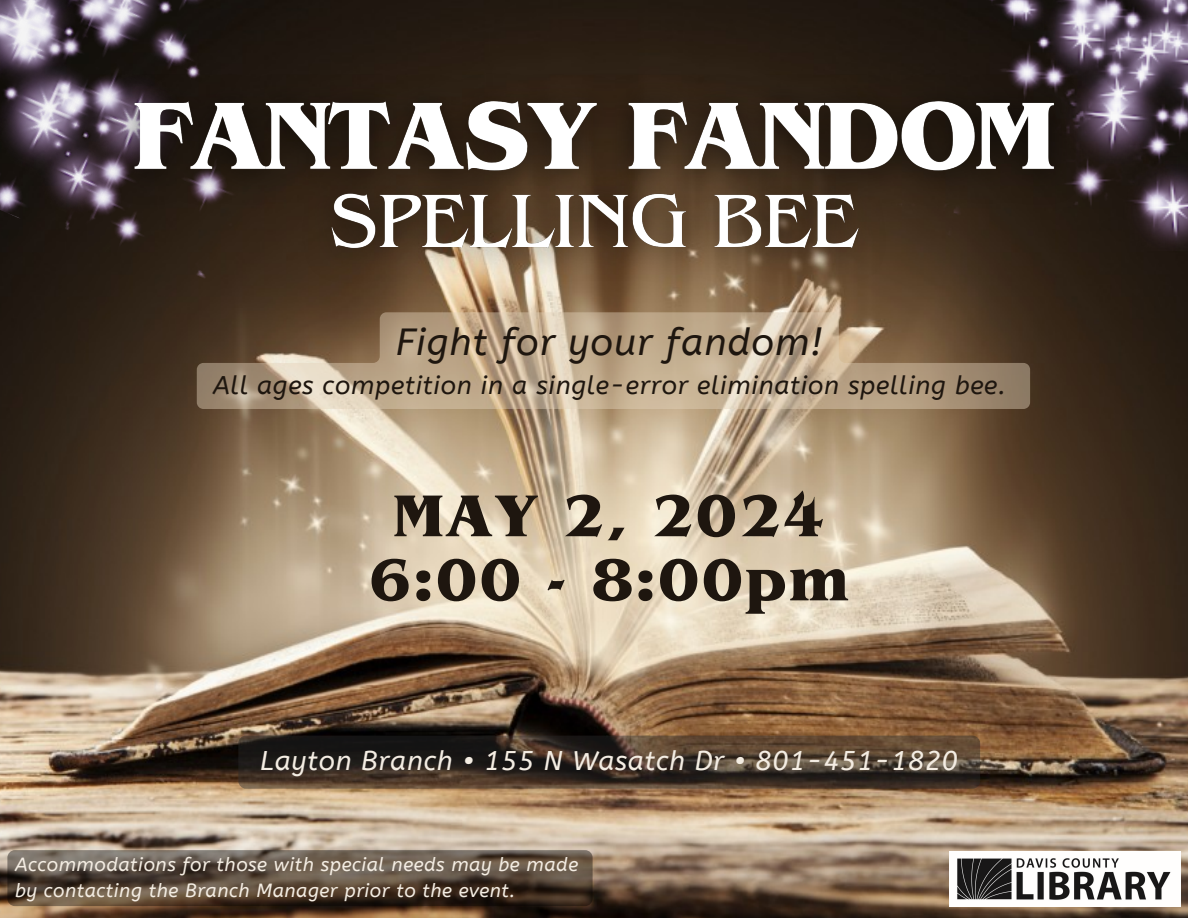
<style>
.page{position:relative;width:1188px;height:918px;background:#fff}
.page>*{position:absolute;margin:0;border:0;box-sizing:border-box;transform-origin:0 0}
.t1{font:700 61.8px/64.2px "Benguiat Pro ITC";letter-spacing:.03em;color:#1e160f;text-align:center}
.t2{font:italic 37.65px "A Bee Zee";letter-spacing:.03em;color:#1e160f}
.t3{font:italic 27px "A Bee Zee";letter-spacing:.03em;color:#f4ede3}
.t4{font:italic 25.5px "A Bee Zee";letter-spacing:.03em;color:#1e160f}
.t5{font:italic 19.05px "A Bee Zee";letter-spacing:.03em;color:#f4ede3}
</style>
<div class="page">
<img style="left:0;top:0;width:1188px;height:918px">
<img style="left:950px;top:851px;width:230px;height:55px">
<img style="left:871px;top:0;width:317px;height:251px">
<img style="left:0;top:0;width:406px;height:306px">
<svg style="left:197px;top:312px;width:833px;height:97px;background:#aa957a"></svg>
<img style="left:92px;top:61px;width:1007px;height:234px">
<div style="left:7px;top:850px;width:586px;height:56px;background:#000;border-radius:8px;opacity:.4"></div>
<div style="left:238px;top:736px;width:742px;height:53px;background:#2b2b2b;border-radius:8px;opacity:.45"></div>
<h3 class="t2" style="left:396px;top:320px;width:428px">Fight for your fandom!</h3>
<h3 class="t4" style="left:213px;top:371px;width:794px">All ages competition in a single-error elimination spelling bee.</h3>
<h4 class="t1" style="left:369px;top:493px;width:482px">MAY 2, 2024<br>6:00 - 8:00pm</h4>
<p class="t3" style="left:260px;top:745px;width:699px">Layton Branch • 155 N Wasatch Dr • 801-451-1820</p>
<p class="t5" style="left:15px;top:853px;width:565px">Accommodations for those with special needs may be made</p>
<p class="t5" style="left:15px;top:879px;width:502px">by contacting the Branch Manager prior to the event.</p>
</div>
